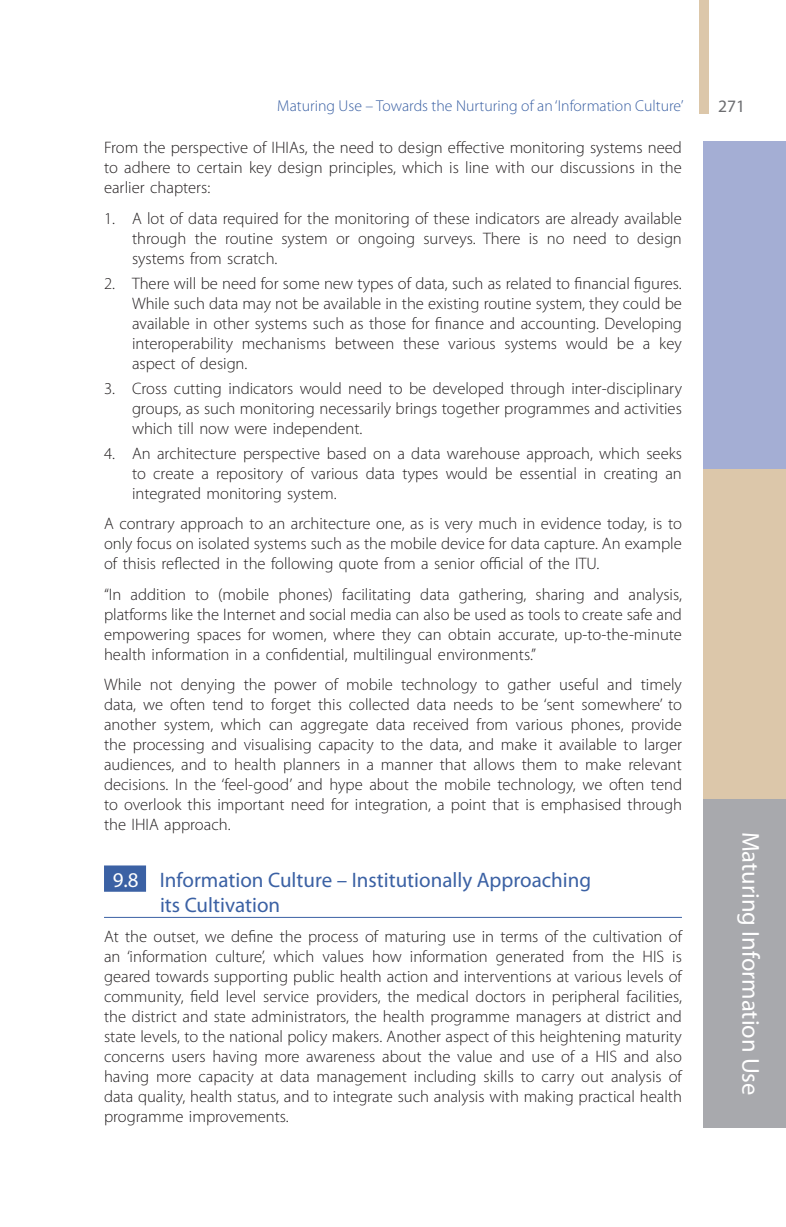
<style>
.page{position:relative;width:786px;height:1227px;background:#fff}
.page>*{position:absolute;margin:0;border:0;box-sizing:border-box;transform-origin:0 0}
.t1{font:24.5px "Myriad Pro";color:#fff}
.t2{font:21px/25.2px "Myriad Pro";color:#3b61a4}
.t3{font:17.5px "Myriad Pro";color:#6c6d70}
.t4{font:300 16.62px/19.9px "Myriad Pro";color:#231f20;text-align:justify}
.t5{font:300 15.75px "Myriad Pro";color:#3b61a4}
.s1{color:#fff}
</style>
<div class="page">
<svg style="left:699px;top:0;width:10px;height:113px"></svg>
<div style="left:703px;top:141px;width:82px;height:328px;background:#a4aed4"></div>
<div style="left:703px;top:469px;width:82px;height:330px;background:#dcc7aa"></div>
<div style="left:703px;top:799px;width:82px;height:328px;background:#a8a9ad"></div>
<div style="left:104px;top:865px;width:42px;height:26px;background:#3b61a4"></div>
<hr style="left:104px;top:917px;width:577px;height:1px;background:#3b61a4">
<p class="t5" style="left:277px;top:97px;width:407px">Maturing Use – Towards the Nurturing of an ‘Information Culture’</p>
<p class="t3" style="left:718px;top:95px;width:28px">271</p>
<p class="t4" style="left:104px;top:138px;width:579px">From the perspective of IHIAs, the need to design effective monitoring systems need to adhere to certain key design principles, which is line with our discussions in the earlier chapters:</p>
<p class="t4" style="left:132px;top:208px;width:551px;text-indent:-28px">1. A lot of data required for the monitoring of these indicators are already available through the routine system or ongoing surveys. There is no need to design systems from scratch.</p>
<p class="t4" style="left:132px;top:273px;width:551px;text-indent:-28px">2. There will be need for some new types of data, such as related to financial figures.<br>While such data may not be available in the existing routine system, they could be available in other systems such as those for finance and accounting. Developing interoperability mechanisms between these various systems would be a key aspect of design.</p>
<p class="t4" style="left:132px;top:378px;width:551px;text-indent:-28px">3. Cross cutting indicators would need to be developed through inter-disciplinary groups, as such monitoring necessarily brings together programmes and activities which till now were independent.</p>
<p class="t4" style="left:132px;top:443px;width:551px;text-indent:-28px">4. An architecture perspective based on a data warehouse approach, which seeks to create a repository of various data types would be essential in creating an integrated monitoring system.</p>
<p class="t4" style="left:104px;top:514px;width:579px">A contrary approach to an architecture one, as is very much in evidence today, is to only focus on isolated systems such as the mobile device for data capture. An example of thisis reflected in the following quote from a senior official of the ITU.</p>
<p class="t4" style="left:104px;top:584px;width:579px">“In addition to (mobile phones) facilitating data gathering, sharing and analysis, platforms like the Internet and social media can also be used as tools to create safe and empowering spaces for women, where they can obtain accurate, up-to-the-minute health information in a confidential, multilingual environments.”</p>
<p class="t4" style="left:104px;top:675px;width:579px">While not denying the power of mobile technology to gather useful and timely data, we often tend to forget this collected data needs to be ‘sent somewhere’ to another system, which can aggregate data received from various phones, provide the processing and visualising capacity to the data, and make it available to larger audiences, and to health planners in a manner that allows them to make relevant decisions. In the ‘feel-good’ and hype about the mobile technology, we often tend to overlook this important need for integration, a point that is emphasised through the IHIA approach.</p>
<p class="t2" style="left:160px;top:866px;width:432px;text-indent:-47px"><span class="s1">9.8</span> Information Culture – Institutionally Approaching its Cultivation</p>
<p class="t4" style="left:104px;top:926px;width:579px">At the outset, we define the process of maturing use in terms of the cultivation of an ‘information culture’, which values how information generated from the HIS is geared towards supporting public health action and interventions at various levels of community, field level service providers, the medical doctors in peripheral facilities, the district and state administrators, the health programme managers at district and state levels, to the national policy makers. Another aspect of this heightening maturity concerns users having more awareness about the value and use of a HIS and also having more capacity at data management including skills to carry out analysis of data quality, health status, and to integrate such analysis with making practical health programme improvements.</p>
<h1 class="t1" style="left:765px;top:831px;width:265px;rotate:90deg">Maturing Information Use</h1>
</div>
